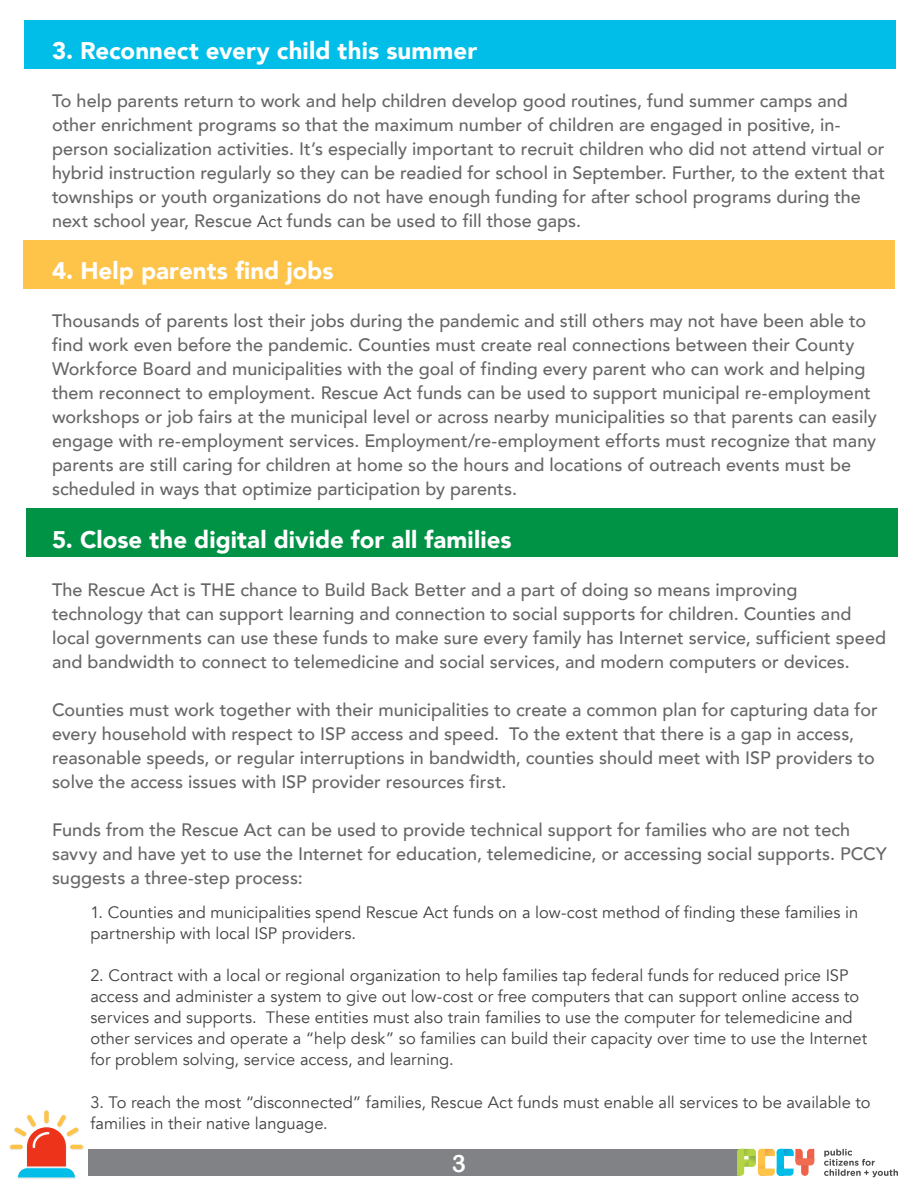
<style>
.page{position:relative;width:918px;height:1188px;background:#fff}
.page>*{position:absolute;margin:0;border:0;box-sizing:border-box;transform-origin:0 0}
.t1{font:900 24px "Avenir";letter-spacing:.005em;color:#fff}
.t2{font:24px "Arial Rounded MT Bold";color:#fff}
.t3{font:500 18px/24px "Avenir";color:#666}
.t4{font:16.5px/21px "Avenir";color:#414042}
.s1{font-weight:400;font-size:16.5px;color:#414042}
</style>
<div class="page">
<div style="left:26px;top:508px;width:872px;height:49px;background:#009245"></div>
<div style="left:89px;top:1149px;width:651px;height:27px;background:#808285"></div>
<img style="left:9px;top:1110px;width:75px;height:69px">
<div style="left:44px;top:1111px;width:5px;height:12px;background:#fec44a;border-radius:2px"></div>
<svg style="left:10px;top:1145px;width:13px;height:4px"></svg>
<svg style="left:70px;top:1145px;width:13px;height:4px"></svg>
<svg style="left:14px;top:1115px;width:64px;height:62px"></svg>
<svg style="left:824px;top:1149px;width:74px;height:28px"></svg>
<svg style="left:737px;top:1149px;width:77px;height:27px"></svg>
<div style="left:24px;top:20px;width:872px;height:49px;background:#00bee8"></div>
<div style="left:23px;top:240px;width:871px;height:49px;background:#fec44a"></div>
<h1 class="t1" style="left:52px;top:30px;width:427px">3. Reconnect every child this summer</h1>
<p class="t3" style="left:52px;top:90px;width:835px">To help parents return to work and help children develop good routines, fund summer camps and other enrichment programs so that the maximum number of children are engaged in positive, in&shy;person socialization activities. It’s especially important to recruit children who did not attend virtual or hybrid instruction regularly so they can be readied for school in September. Further, to the extent that townships or youth organizations do not have enough funding for after school programs during the next school year, Rescue <span class="s1">Act</span> funds can be used to fill those gaps.</p>
<h1 class="t1" style="left:52px;top:250px;width:283px">4. Help parents find jobs</h1>
<p class="t3" style="left:52px;top:310px;width:826px">Thousands of parents lost their jobs during the pandemic and still others may not have been able to find work even before the pandemic. Counties must create real connections between their County Workforce Board and municipalities with the goal of finding every parent who can work and helping them reconnect to employment. Rescue Act funds can be used to support municipal re-employment workshops or job fairs at the municipal level or across nearby municipalities so that parents can easily engage with re-employment services. Employment/re-employment efforts must recognize that many parents are still caring for children at home so the hours and locations of outreach events must be scheduled in ways that optimize participation by parents.</p>
<h1 class="t1" style="left:52px;top:519px;width:461px">5. Close the digital divide for all families</h1>
<p class="t3" style="left:52px;top:579px;width:836px">The Rescue Act is THE chance to Build Back Better and a part of doing so means improving technology that can support learning and connection to social supports for children. Counties and local governments can use these funds to make sure every family has Internet service, sufficient speed and bandwidth to connect to telemedicine and social services, and modern computers or devices.</p>
<p class="t3" style="left:52px;top:699px;width:827px">Counties must work together with their municipalities to create a common plan for capturing data for every household with respect to ISP access and speed. To the extent that there is a gap in access, reasonable speeds, or regular interruptions in bandwidth, counties should meet with ISP providers to solve the access issues with ISP provider resources first.</p>
<p class="t3" style="left:52px;top:819px;width:836px">Funds from the Rescue Act can be used to provide technical support for families who are not tech savvy and have yet to use the Internet for education, telemedicine, or accessing social supports. PCCY suggests a three-step process:</p>
<p class="t4" style="left:90px;top:904px;width:769px">1. Counties and municipalities spend Rescue Act funds on a low-cost method of finding these families in partnership with local ISP providers.</p>
<p class="t4" style="left:90px;top:967px;width:778px">2. Contract with a local or regional organization to help families tap federal funds for reduced price ISP access and administer a system to give out low-cost or free computers that can support online access to services and supports. These entities must also train families to use the computer for telemedicine and other services and operate a “help desk” so families can build their capacity over time to use the Internet for problem solving, service access, and learning.</p>
<p class="t4" style="left:90px;top:1094px;width:782px">3. To reach the most “disconnected” families, Rescue Act funds must enable all services to be available to families in their native language.</p>
<h1 class="t2" style="left:452px;top:1152px;width:16px">3</h1>
</div>
